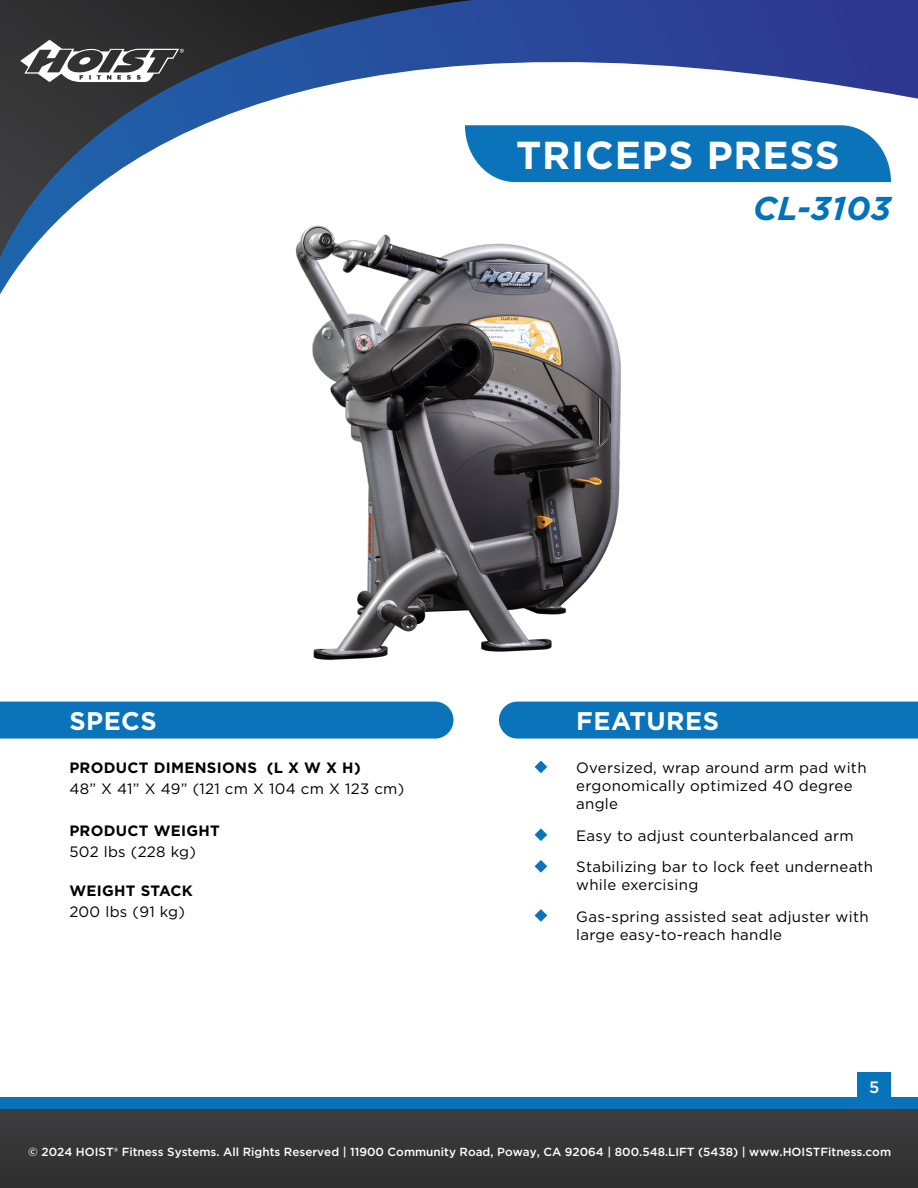
<style>
.page{position:relative;width:918px;height:1188px;background:#fff}
.page>*{position:absolute;margin:0;border:0;box-sizing:border-box;transform-origin:0 0}
.t1{font:700 39px "Gotham";letter-spacing:.02em;color:#fff}
.t2{font:italic 700 33px "Gotham";letter-spacing:.02em;color:#0272ba}
.t3{font:700 25.5px "Gotham";letter-spacing:.02em;color:#fff}
.t4{font:500 16.5px "Gotham";color:#fff}
.t5{font:15px/18px "Gotham";letter-spacing:.02em;color:#000101}
.t6{font:700 15px "Gotham";letter-spacing:.02em;color:#000101}
.t7{font:500 11.7px "Gotham";color:#fff}
</style>
<div class="page">
<div style="left:0;top:1097px;width:918px;height:79px;background:#0a72ba"></div>
<div style="left:0;top:1110px;width:918px;height:78px;background:#363637"></div>
<svg style="left:0;top:0;width:918px;height:294px"></svg>
<div style="left:858px;top:1072px;width:33px;height:26px;background:#0673ba"></div>
<svg style="left:465px;top:125px;width:426px;height:57px;background:#177abd"></svg>
<img style="left:185px;top:222px;width:549px;height:438px">
<div style="left:0;top:702px;width:453px;height:37px;background:#0a73ba"></div>
<div style="left:499px;top:702px;width:419px;height:37px;background:#0a73ba"></div>
<svg style="left:535px;top:761px;width:12px;height:12px"></svg>
<svg style="left:535px;top:828px;width:12px;height:13px"></svg>
<svg style="left:535px;top:860px;width:12px;height:13px"></svg>
<svg style="left:535px;top:909px;width:12px;height:13px"></svg>
<h1 class="t1" style="left:516px;top:130px;width:325px">TRICEPS PRESS</h1>
<h2 class="t2" style="left:753px;top:187px;width:139px">CL-3103</h2>
<h3 class="t3" style="left:69px;top:704px;width:89px">SPECS</h3>
<h3 class="t3" style="left:576px;top:704px;width:144px">FEATURES</h3>
<p class="t6" style="left:69px;top:758px;width:293px">PRODUCT DIMENSIONS (L X W X H)</p>
<p class="t5" style="left:69px;top:780px;width:337px">48” X 41” X 49” (121 cm X 104 cm X 123 cm)</p>
<p class="t6" style="left:69px;top:821px;width:152px">PRODUCT WEIGHT</p>
<p class="t5" style="left:69px;top:843px;width:128px">502 lbs (228 kg)</p>
<p class="t6" style="left:69px;top:881px;width:125px">WEIGHT STACK</p>
<p class="t5" style="left:69px;top:903px;width:117px">200 lbs (91 kg)</p>
<p class="t5" style="left:576px;top:759px;width:292px">Oversized, wrap around arm pad with ergonomically optimized 40 degree angle</p>
<p class="t5" style="left:576px;top:820px;width:299px;line-height:31.5px">Easy to adjust counterbalanced arm<br>Stabilizing bar to lock feet underneath</p>
<p class="t5" style="left:576px;top:869px;width:294px;line-height:31.5px">while exercising<br>Gas-spring assisted seat adjuster with</p>
<p class="t5" style="left:576px;top:925px;width:208px">large easy-to-reach handle</p>
<p class="t4" style="left:869px;top:1076px;width:12px">5</p>
<p class="t7" style="left:28px;top:1144px;width:864px">© 2024 HOIST® Fitness Systems. All Rights Reserved | 11900 Community Road, Poway, CA 92064 | 800.548.LIFT (5438) | www.HOISTFitness.com</p>
</div>
